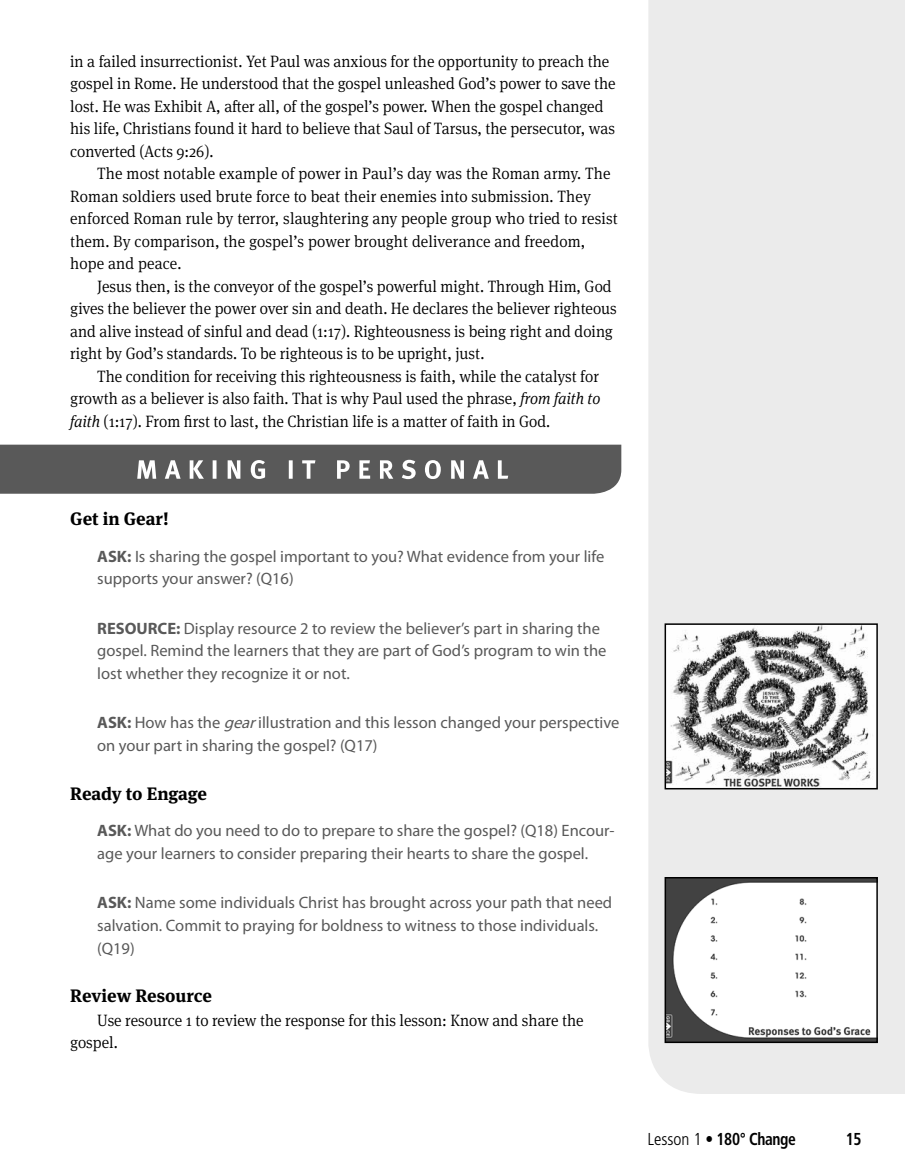
<style>
.page{position:relative;width:905px;height:1175px;background:#fff}
.page>*{position:absolute;margin:0;border:0;box-sizing:border-box;transform-origin:0 0}
.t1{font:700 18px "Meta Serif OT";color:#000}
.t2{font:700 condensed 17.25px "Frutiger LT Std";letter-spacing:-.025em;color:#000;scale:.9 1}
.t3{font:300 16.5px/22.5px "Meta Serif OT";color:#000;scale:.95 1}
.t4{font:16.5px/22.5px "Myriad Pro";color:#595959}
.s1{font-style:italic}
.s2{font-weight:700}
.s3{font-weight:300}
</style>
<div class="page">
<div style="left:648px;top:0;width:256px;height:1094px;background:#ebebeb"></div>
<svg style="left:0;top:444px;width:621px;height:50px;background:#686868"></svg>
<img style="left:667px;top:626px;width:207px;height:160px">
<div style="left:664px;top:623px;width:213px;height:166px;border:2px solid #000"></div>
<img style="left:667px;top:880px;width:207px;height:160px">
<div style="left:664px;top:877px;width:213px;height:166px;border:2px solid #000"></div>
<p class="t3" style="left:70px;top:50px;width:575px">in a failed insurrectionist. Yet Paul was anxious for the opportunity to preach the gospel in Rome. He understood that the gospel unleashed God’s power to save the lost. He was Exhibit A, after all, of the gospel’s power. When the gospel changed his life, Christians found it hard to believe that Saul of Tarsus, the persecutor, was converted (Acts 9:26).</p>
<p class="t3" style="left:70px;top:162px;width:578px;text-indent:27px">The most notable example of power in Paul’s day was the Roman army. The Roman soldiers used brute force to beat their enemies into submission. They enforced Roman rule by terror, slaughtering any people group who tried to resist them. By comparison, the gospel’s power brought deliverance and freedom, hope and peace.</p>
<p class="t3" style="left:70px;top:275px;width:577px;text-indent:27px">Jesus then, is the conveyor of the gospel’s powerful might. Through Him, God gives the believer the power over sin and death. He declares the believer righteous and alive instead of sinful and dead (1:17). Righteousness is being right and doing right by God’s standards. To be righteous is to be upright, just.</p>
<p class="t3" style="left:70px;top:365px;width:559px;text-align:justify;text-indent:27px">The condition for receiving this righteousness is faith, while the catalyst for growth as a believer is also faith. That is why Paul used the phrase, <span class="s1">from faith to faith</span> (1:17). From first to last, the Christian life is a matter of faith in God.</p>
<p class="t1" style="left:70px;top:507px;width:100px">Get in Gear!</p>
<p class="t4" style="left:97px;top:545px;width:508px"><span class="s2">ASK:</span> Is sharing the gospel important to you? What evidence from your life supports your answer? (Q16)</p>
<p class="t4" style="left:97px;top:617px;width:511px"><span class="s2">RESOURCE:</span> Display resource 2 to review the believer’s part in sharing the gospel. Remind the learners that they are part of God’s program to win the lost whether they recognize it or not.</p>
<p class="t4" style="left:97px;top:712px;width:523px"><span class="s2">ASK:</span> How has the <span class="s1">gear</span>illustration and this lesson changed your perspective on your part in sharing the gospel? (Q17)</p>
<p class="t1" style="left:70px;top:782px;width:138px">Ready to Engage</p>
<p class="t4" style="left:97px;top:820px;width:519px"><span class="s2">ASK:</span> What do you need to do to prepare to share the gospel? (Q18) Encour&shy;age your learners to consider preparing their hearts to share the gospel.</p>
<p class="t4" style="left:97px;top:892px;width:516px"><span class="s2">ASK:</span> Name some individuals Christ has brought across your path that need salvation. Commit to praying for boldness to witness to those individuals. (Q19)</p>
<p class="t1" style="left:70px;top:984px;width:143px">Review Resource</p>
<p class="t3" style="left:70px;top:1008px;width:542px;text-indent:27px">Use resource 1 to review the response for this lesson: Know and share the gospel.</p>
<p class="t2" style="left:647px;top:1128px;width:166px"><span class="s3">Lesson 1</span> • 180° Change</p>
<p class="t2" style="left:845px;top:1128px;width:19px">15</p>
</div>
